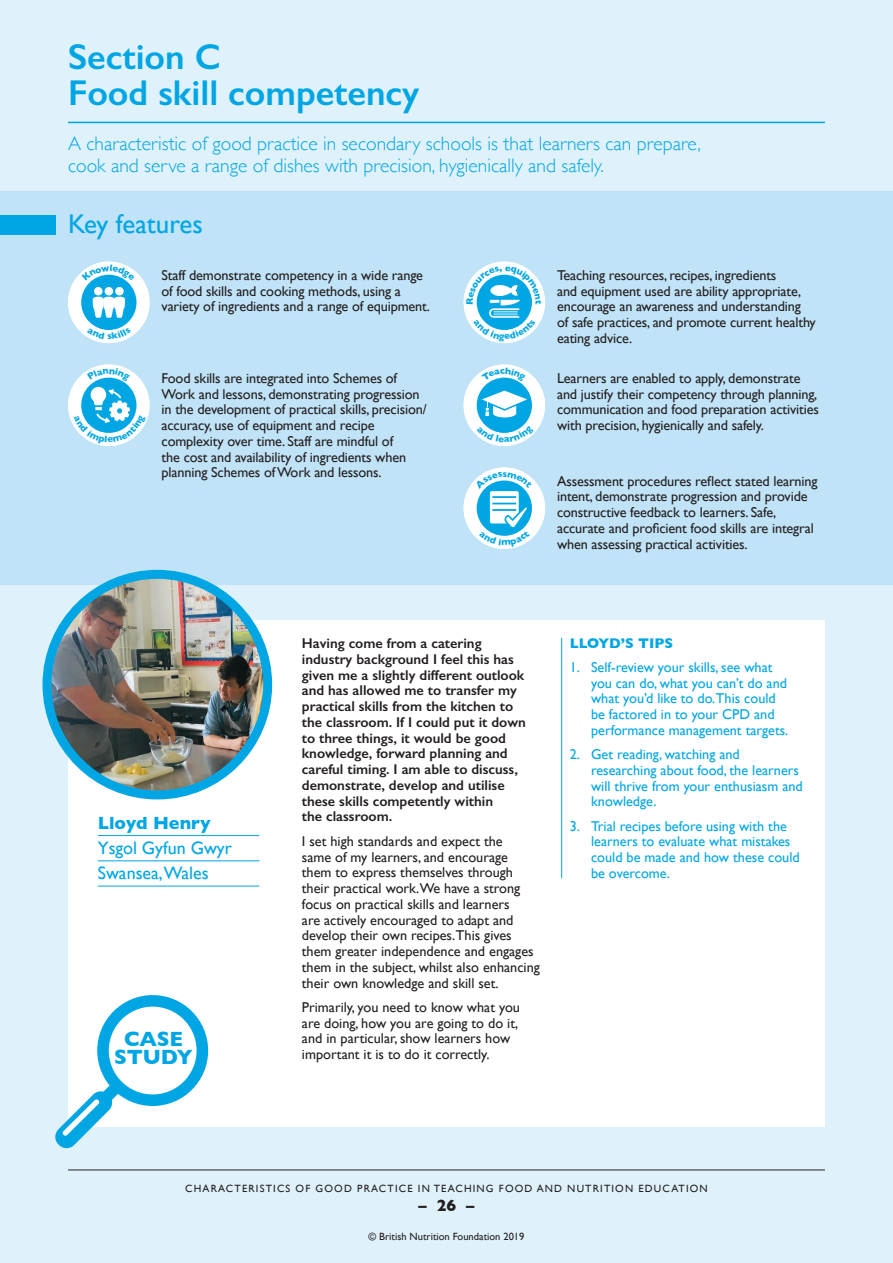
<style>
.page{position:relative;width:893px;height:1263px;background:#dff1fa}
.page>*{position:absolute;margin:0;border:0;box-sizing:border-box;transform-origin:0 0}
.t1{font:600 36px "Gill Sans";color:#00a6e4}
.t2{font:27px "Gill Sans";color:#00a6e4}
.t3{font:700 21px/18px "Gill Sans";letter-spacing:-.01em;color:#00a6e4;text-align:center}
.t4{font:300 19.5px/22.5px "Gill Sans";color:#00a6e4}
.t5{font:18px "Gill Sans";color:#00a6e4}
.t6{font:700 18px "Gill Sans";color:#00a6e4}
.t7{font:700 16.5px "Gill Sans";color:#231f20}
.t8{font:14.25px/15.8px "Gill Sans";letter-spacing:-.01em;color:#231f20}
.t9{font:14.25px/15.8px "Gill Sans";color:#00a6e4}
.t10{font:600 14.25px/15.8px "Gill Sans";color:#231f20}
.t11{font:700 14.25px "Gill Sans";color:#00a6e4}
.t12{font:10.5px "Gill Sans";letter-spacing:.11em;color:#231f20}
.t13{font:10.5px "Gill Sans";color:#231f20}
</style>
<div class="page">
<div style="left:0;top:191px;width:893px;height:394px;background:#c0e3f7"></div>
<hr style="left:68px;top:122px;width:757px;height:1px;background:#00a6e4">
<div style="left:0;top:215px;width:55px;height:19px;background:#00a6e4"></div>
<div style="left:68px;top:261px;width:82px;height:82px;background:#fff;border-radius:50%"></div>
<div style="left:81px;top:275px;width:55px;height:55px;background:#00a6e4;border-radius:50%"></div>
<div style="left:94px;top:287px;width:9px;height:8px;background:#fff;border-radius:50%"></div>
<div style="left:105px;top:287px;width:8px;height:8px;background:#fff;border-radius:50%"></div>
<div style="left:115px;top:287px;width:9px;height:8px;background:#fff;border-radius:50%"></div>
<svg style="left:92px;top:297px;width:33px;height:21px"></svg>
<div style="left:463px;top:261px;width:82px;height:82px;background:#fff;border-radius:50%"></div>
<div style="left:68px;top:364px;width:82px;height:82px;background:#fff;border-radius:50%"></div>
<div style="left:463px;top:467px;width:82px;height:82px;background:#fff;border-radius:50%"></div>
<div style="left:463px;top:364px;width:82px;height:82px;background:#fff;border-radius:50%"></div>
<div style="left:477px;top:378px;width:55px;height:55px;background:#00a6e4;border-radius:50%"></div>
<svg style="left:482px;top:391px;width:45px;height:26px"></svg>
<div style="left:68px;top:621px;width:757px;height:506px;background:#fff"></div>
<hr style="left:561px;top:638px;width:1px;height:240px;background:#00a6e4">
<img style="left:47px;top:574px;width:221px;height:218px">
<div style="left:43px;top:570px;width:229px;height:229px;border:9px solid #00a6e4;border-radius:50%"></div>
<hr style="left:98px;top:835px;width:161px;height:1px;background:#00a6e4">
<hr style="left:98px;top:860px;width:161px;height:1px;background:#00a6e4">
<hr style="left:98px;top:886px;width:161px;height:1px;background:#00a6e4">
<hr style="left:68px;top:1169px;width:757px;height:1px;background:#231f20">
<svg style="left:55px;top:995px;width:153px;height:154px"></svg>
<svg style="left:83px;top:265px;width:52px;height:16px"></svg>
<svg style="left:87px;top:328px;width:43px;height:11px"></svg>
<svg style="left:466px;top:266px;width:76px;height:76px"></svg>
<svg style="left:74px;top:368px;width:72px;height:76px"></svg>
<svg style="left:475px;top:472px;width:58px;height:75px"></svg>
<svg style="left:482px;top:367px;width:44px;height:15px"></svg>
<svg style="left:479px;top:426px;width:55px;height:16px"></svg>
<p class="t1" style="left:68px;top:35px;width:154px">Section C</p>
<p class="t1" style="left:68px;top:71px;width:353px">Food skill competency</p>
<p class="t4" style="left:68px;top:131px;width:634px">A characteristic of good practice in secondary schools is that learners can prepare, cook and serve a range of dishes with precision, hygienically and safely.</p>
<p class="t2" style="left:68px;top:208px;width:136px">Key features</p>
<p class="t8" style="left:162px;top:267px;width:270px">Staff demonstrate competency in a wide range of food skills and cooking methods, using a variety of ingredients and a range of equipment.</p>
<p class="t8" style="left:162px;top:370px;width:267px">Food skills are integrated into Schemes of Work and lessons, demonstrating progression in the development of practical skills, precision/ accuracy, use of equipment and recipe complexity over time. Staff are mindful of<br>the cost and availability of ingredients when planning Schemes of Work and lessons.</p>
<p class="t8" style="left:557px;top:267px;width:260px">Teaching resources, recipes, ingredients<br>and equipment used are ability appropriate, encourage an awareness and understanding of safe practices, and promote current healthy eating advice.</p>
<p class="t8" style="left:557px;top:370px;width:263px">Learners are enabled to apply, demonstrate and justify their competency through planning, communication and food preparation activities with precision, hygienically and safely.</p>
<p class="t8" style="left:557px;top:473px;width:262px">Assessment procedures reflect stated learning intent, demonstrate progression and provide constructive feedback to learners. Safe, accurate and proficient food skills are integral when assessing practical activities.</p>
<p class="t6" style="left:98px;top:808px;width:114px">Lloyd Henry</p>
<p class="t5" style="left:98px;top:837px;width:136px">Ysgol Gyfun Gwyr</p>
<p class="t5" style="left:98px;top:863px;width:112px">Swansea,Wales</p>
<p class="t3" style="left:114px;top:1029px;width:80px">CASE<br>STUDY</p>
<p class="t10" style="left:302px;top:635px;width:225px">Having come from a catering industry background I feel this has given me a slightly different outlook and has allowed me to transfer my practical skills from the kitchen to the classroom. If I could put it down to three things, it would be good knowledge, forward planning and careful timing. I am able to discuss, demonstrate, develop and utilise these skills competently within<br>the classroom.</p>
<p class="t8" style="left:302px;top:833px;width:240px">I set high standards and expect the<br>same of my learners, and encourage them to express themselves through their practical work.We have a strong focus on practical skills and learners<br>are actively encouraged to adapt and develop their own recipes.This gives them greater independence and engages them in the subject, whilst also enhancing their own knowledge and skill set.</p>
<p class="t8" style="left:302px;top:999px;width:220px">Primarily, you need to know what you are doing, how you are going to do it, and in particular, show learners how important it is to do it correctly.</p>
<p class="t11" style="left:570px;top:631px;width:105px">LLOYD’S TIPS</p>
<p class="t9" style="left:591px;top:659px;width:199px;text-indent:-21px">1. Self-review your skills, see what you can do, what you can’t do and what you’d like to do.This could be factored in to your CPD and performance management targets.</p>
<p class="t9" style="left:591px;top:746px;width:213px;text-indent:-21px">2. Get reading, watching and researching about food, the learners will thrive from your enthusiasm and knowledge.</p>
<p class="t9" style="left:591px;top:818px;width:210px;text-indent:-21px">3. Trial recipes before using with the learners to evaluate what mistakes could be made and how these could be overcome.</p>
<p class="t12" style="left:185px;top:1182px;width:524px">CHARACTERISTICS OF GOOD PRACTICE IN TEACHING FOOD AND NUTRITION EDUCATION</p>
<p class="t7" style="left:419px;top:1192px;width:57px">– 26 –</p>
<p class="t13" style="left:369px;top:1231px;width:157px">© British Nutrition Foundation 2019</p>
</div>
